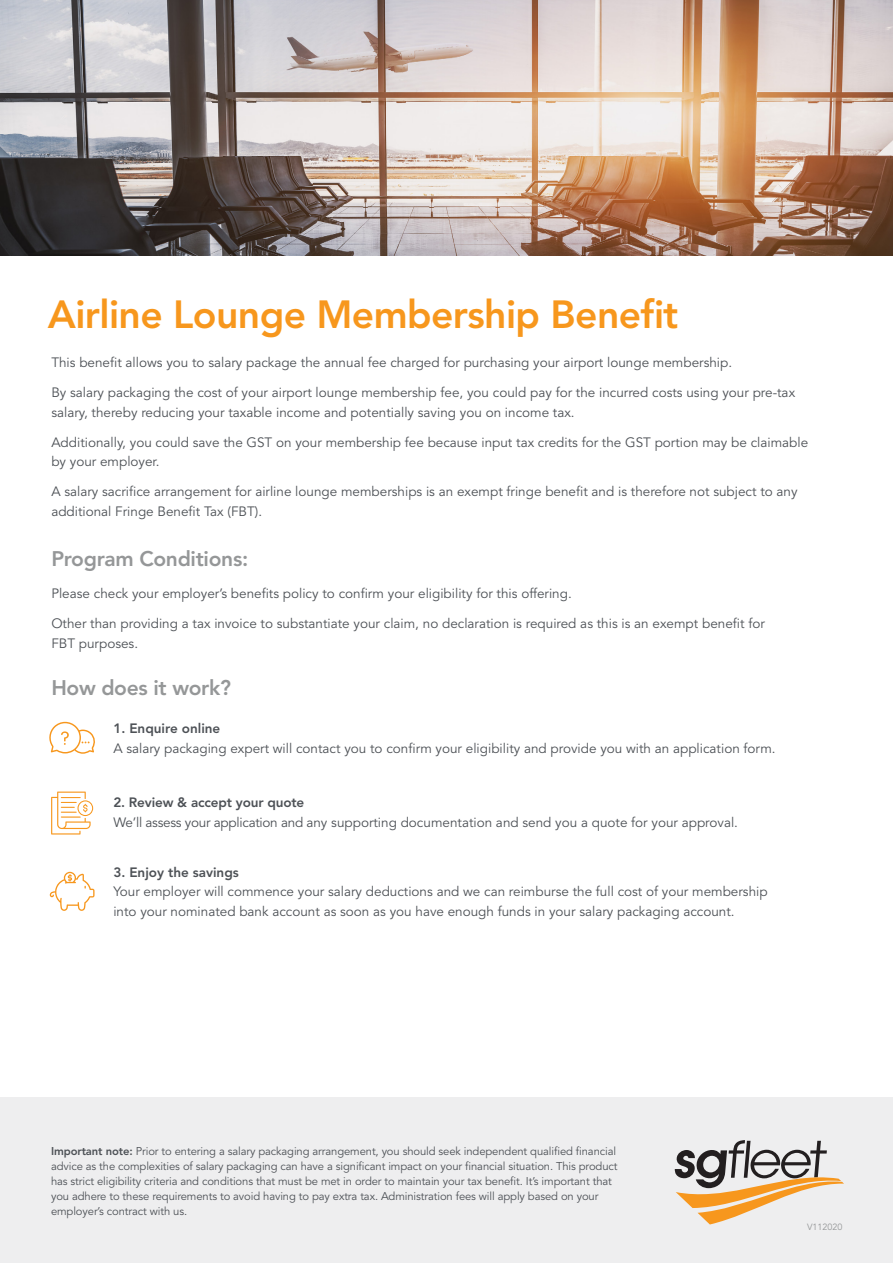
<style>
.page{position:relative;width:893px;height:1263px;background:#fff}
.page>*{position:absolute;margin:0;border:0;box-sizing:border-box;transform-origin:0 0}
.Publication_-_Headin{font:800 39px "Avenir LT Std";letter-spacing:-.015em;color:#f7971d}
.F_B_-_Body{font:800 21px "Avenir LT Std";letter-spacing:-.015em;color:#959798}
.F_B_-_Body-2{font:13.5px/19.5px "Avenir LT Std";color:#4d5156}
.F_B_-_Body-3{font:800 13.5px "Avenir LT Std";color:#4d5156}
.F_B_-_Footer{font:11.25px/15px "Avenir LT Std";letter-spacing:-.01em;color:#4d5156}
.t1{font:9px "Avenir LT Std";color:#959798}
.s1{font-weight:800}
</style>
<div class="page">
<div style="left:0;top:1098px;width:893px;height:165px;background:#eeeeef"></div>
<img style="left:0;top:0;width:893px;height:255px">
<svg style="left:675px;top:1140px;width:169px;height:84px"></svg>
<svg style="left:49px;top:722px;width:46px;height:32px"></svg>
<svg style="left:51px;top:791px;width:42px;height:43px"></svg>
<svg style="left:50px;top:872px;width:45px;height:39px"></svg>
<p class="Publication_-_Headin" style="left:48px;top:291px;width:632px">Airline Lounge Membership Benefit</p>
<p class="F_B_-_Body-2" style="left:51px;top:353px;width:682px">This benefit allows you to salary package the annual fee charged for purchasing your airport lounge membership.</p>
<p class="F_B_-_Body-2" style="left:51px;top:383px;width:745px">By salary packaging the cost of your airport lounge membership fee, you could pay for the incurred costs using your pre-tax salary, thereby reducing your taxable income and potentially saving you on income tax.</p>
<p class="F_B_-_Body-2" style="left:51px;top:433px;width:758px">Additionally, you could save the GST on your membership fee because input tax credits for the GST portion may be claimable by your employer.</p>
<p class="F_B_-_Body-2" style="left:51px;top:482px;width:748px">A salary sacrifice arrangement for airline lounge memberships is an exempt fringe benefit and is therefore not subject to any additional Fringe Benefit Tax (FBT).</p>
<p class="F_B_-_Body" style="left:51px;top:546px;width:198px">Program Conditions:</p>
<p class="F_B_-_Body-2" style="left:51px;top:584px;width:522px">Please check your employer’s benefits policy to confirm your eligibility for this offering.</p>
<p class="F_B_-_Body-2" style="left:51px;top:614px;width:715px">Other than providing a tax invoice to substantiate your claim, no declaration is required as this is an exempt benefit for<br>FBT purposes.</p>
<p class="F_B_-_Body" style="left:51px;top:675px;width:181px">How does it work?</p>
<p class="F_B_-_Body-3" style="left:113px;top:720px;width:108px">1. Enquire online</p>
<p class="F_B_-_Body-2" style="left:113px;top:739px;width:664px">A salary packaging expert will contact you to confirm your eligibility and provide you with an application form.</p>
<p class="F_B_-_Body-2" style="left:113px;top:793px;width:626px"><span class="s1">2. Review &amp; accept your quote<br></span>We’ll assess your application and any supporting documentation and send you a quote for your approval.</p>
<p class="F_B_-_Body-3" style="left:113px;top:864px;width:127px">3. Enjoy the savings</p>
<p class="F_B_-_Body-2" style="left:113px;top:882px;width:656px">Your employer will commence your salary deductions and we can reimburse the full cost of your membership into your nominated bank account as soon as you have enough funds in your salary packaging account.</p>
<p class="F_B_-_Footer" style="left:51px;top:1143px;width:568px"><span class="s1">Important note:</span> Prior to entering a salary packaging arrangement, you should seek independent qualified financial advice as the complexities of salary packaging can have a significant impact on your financial situation. This product has strict eligibility criteria and conditions that must be met in order to maintain your tax benefit. It’s important that you adhere to these requirements to avoid having to pay extra tax. Administration fees will apply based on your employer’s contract with us.</p>
<p class="t1" style="left:807px;top:1222px;width:37px">V112020</p>
</div>
